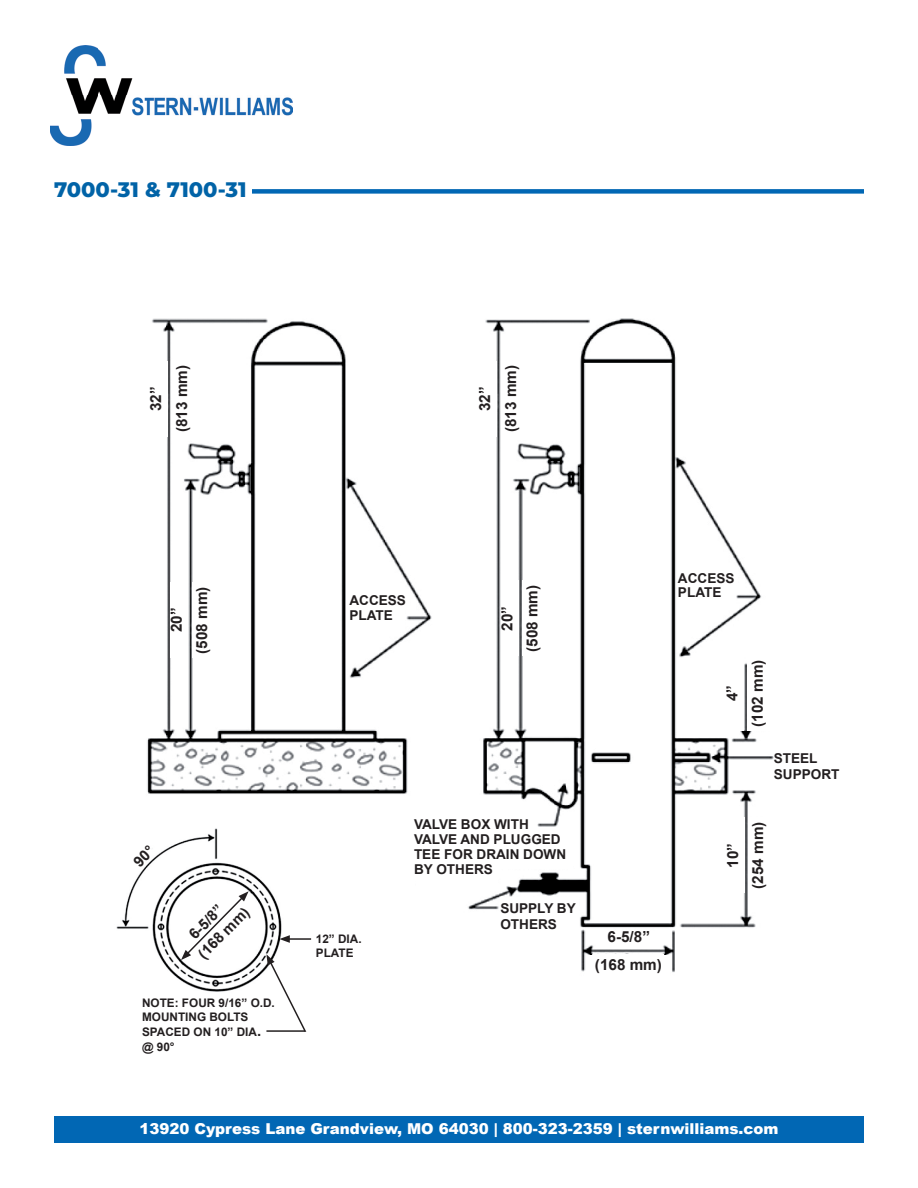
<style>
.page{position:relative;width:918px;height:1188px;background:#fff}
.page>*{position:absolute;margin:0;border:0;box-sizing:border-box;transform-origin:0 0}
.t1{font:800 21px "Montserrat";color:#0163a7}
.t2{font:700 15.3px "Arial";color:#231f20}
.t3{font:900 15px "Arial";color:#fff}
.t4{font:700 15px "Arial";color:#231f20}
.t5{font:700 13.5px/16.4px "Arial";color:#231f20}
.t6{font:700 11.85px/14.1px "Arial";color:#231f20}
.s1{font-size:15px}
</style>
<div class="page">
<div style="left:54px;top:1116px;width:810px;height:27px;background:#0167b4"></div>
<img style="left:50px;top:45px;width:243px;height:100px">
<div style="left:252px;top:189px;width:612px;height:5px;background:#0167b4"></div>
<img style="left:468px;top:318px;width:306px;height:654px">
<img style="left:147px;top:318px;width:285px;height:476px">
<div style="left:150px;top:361px;width:18px;height:75px;background:#fff"></div>
<div style="left:479px;top:361px;width:18px;height:75px;background:#fff"></div>
<div style="left:171px;top:582px;width:17px;height:76px;background:#fff"></div>
<div style="left:501px;top:581px;width:18px;height:75px;background:#fff"></div>
<div style="left:726px;top:656px;width:18px;height:75px;background:#fff"></div>
<div style="left:727px;top:817px;width:17px;height:76px;background:#fff"></div>
<div style="left:597px;top:931px;width:64px;height:17px;background:#fff"></div>
<div style="left:172px;top:361px;width:26px;height:75px;background:#fff"></div>
<div style="left:501px;top:361px;width:26px;height:75px;background:#fff"></div>
<div style="left:192px;top:582px;width:26px;height:76px;background:#fff"></div>
<div style="left:523px;top:581px;width:26px;height:75px;background:#fff"></div>
<div style="left:748px;top:656px;width:26px;height:75px;background:#fff"></div>
<div style="left:748px;top:817px;width:26px;height:76px;background:#fff"></div>
<div style="left:349px;top:590px;width:61px;height:20px;background:#fff"></div>
<div style="left:678px;top:567px;width:60px;height:20px;background:#fff"></div>
<div style="left:500px;top:897px;width:79px;height:55px;background:#fff"></div>
<div style="left:349px;top:610px;width:56px;height:17px;background:#fff"></div>
<div style="left:678px;top:587px;width:58px;height:21px;background:#fff"></div>
<hr style="left:592px;top:954px;width:72px;height:4px;background:#fff">
<div style="left:587px;top:955px;width:83px;height:26px;background:#fff"></div>
<div style="left:414px;top:858px;width:86px;height:20px;background:#fff"></div>
<div style="left:414px;top:843px;width:158px;height:20px;background:#fff"></div>
<div style="left:414px;top:828px;width:150px;height:20px;background:#fff"></div>
<div style="left:414px;top:813px;width:118px;height:21px;background:#fff"></div>
<div style="left:497px;top:860px;width:74px;height:9px;background:#fff"></div>
<div style="left:416px;top:878px;width:81px;height:9px;background:#fff"></div>
<img style="left:116px;top:828px;width:166px;height:164px">
<hr style="left:288px;top:938px;width:23px;height:2px;background:#231f20">
<svg style="left:279px;top:935px;width:11px;height:8px"></svg>
<svg style="left:181px;top:891px;width:73px;height:72px"></svg>
<svg style="left:265px;top:954px;width:42px;height:78px"></svg>
<svg style="left:132px;top:845px;width:19px;height:22px"></svg>
<h1 class="t1" style="left:54px;top:174px;width:194px">7000-31 &amp; 7100-31</h1>
<p class="t2" style="left:172px;top:432px;width:69px;rotate:-90deg">(813 mm)</p>
<p class="t2" style="left:501px;top:432px;width:69px;rotate:-90deg">(813 mm)</p>
<p class="t2" style="left:146px;top:411px;width:26px;rotate:-90deg">32”</p>
<p class="t2" style="left:475px;top:411px;width:26px;rotate:-90deg">32”</p>
<p class="t2" style="left:192px;top:654px;width:69px;rotate:-90deg">(508 mm)</p>
<p class="t2" style="left:522px;top:652px;width:69px;rotate:-90deg">(508 mm)</p>
<p class="t5" style="left:349px;top:593px;width:58px">ACCESS</p>
<p class="t2" style="left:166px;top:632px;width:26px;rotate:-90deg">20”</p>
<p class="t2" style="left:497px;top:631px;width:26px;rotate:-90deg">20”</p>
<p class="t5" style="left:349px;top:607px;width:45px">PLATE</p>
<p class="t5" style="left:414px;top:817px;width:116px">VALVE BOX WITH</p>
<p class="t5" style="left:414px;top:831px;width:148px">VALVE AND PLUGGED</p>
<p class="t5" style="left:414px;top:846px;width:154px">TEE FOR DRAIN DOWN</p>
<p class="t4" style="left:184px;top:930px;width:43px;rotate:-45deg">6-5/8”</p>
<p class="t4" style="left:193px;top:949px;width:67px;rotate:-45deg">(168 mm)</p>
<p class="t6" style="left:142px;top:996px;width:134px">NOTE: FOUR 9/16” O.D.<br>MOUNTING BOLTS</p>
<p class="t6" style="left:142px;top:1026px;width:121px">SPACED ON 10” DIA<span class="s1">. </span>@ 90°</p>
<p class="t6" style="left:316px;top:932px;width:47px">12” DIA.</p>
<p class="t6" style="left:316px;top:946px;width:39px">PLATE</p>
<p class="t5" style="left:414px;top:861px;width:80px">BY OTHERS</p>
<p class="t5" style="left:500px;top:900px;width:77px">SUPPLY BY<br>OTHERS</p>
<p class="t5" style="left:678px;top:570px;width:58px">ACCESS</p>
<p class="t5" style="left:678px;top:585px;width:45px">PLATE</p>
<p class="t2" style="left:608px;top:927px;width:44px">6-5/8”</p>
<p class="t2" style="left:595px;top:955px;width:69px">(168 mm)</p>
<p class="t2" style="left:722px;top:701px;width:18px;rotate:-90deg">4”</p>
<p class="t2" style="left:747px;top:727px;width:69px;rotate:-90deg">(102 mm)</p>
<p class="t5" style="left:774px;top:750px;width:67px">STEEL<br>SUPPORT</p>
<p class="t2" style="left:723px;top:868px;width:26px;rotate:-90deg">10”</p>
<p class="t2" style="left:748px;top:889px;width:69px;rotate:-90deg">(254 mm)</p>
<p class="t3" style="left:139px;top:1118px;width:641px">13920 Cypress Lane Grandview, MO 64030 | 800-323-2359 | sternwilliams.com</p>
</div>
